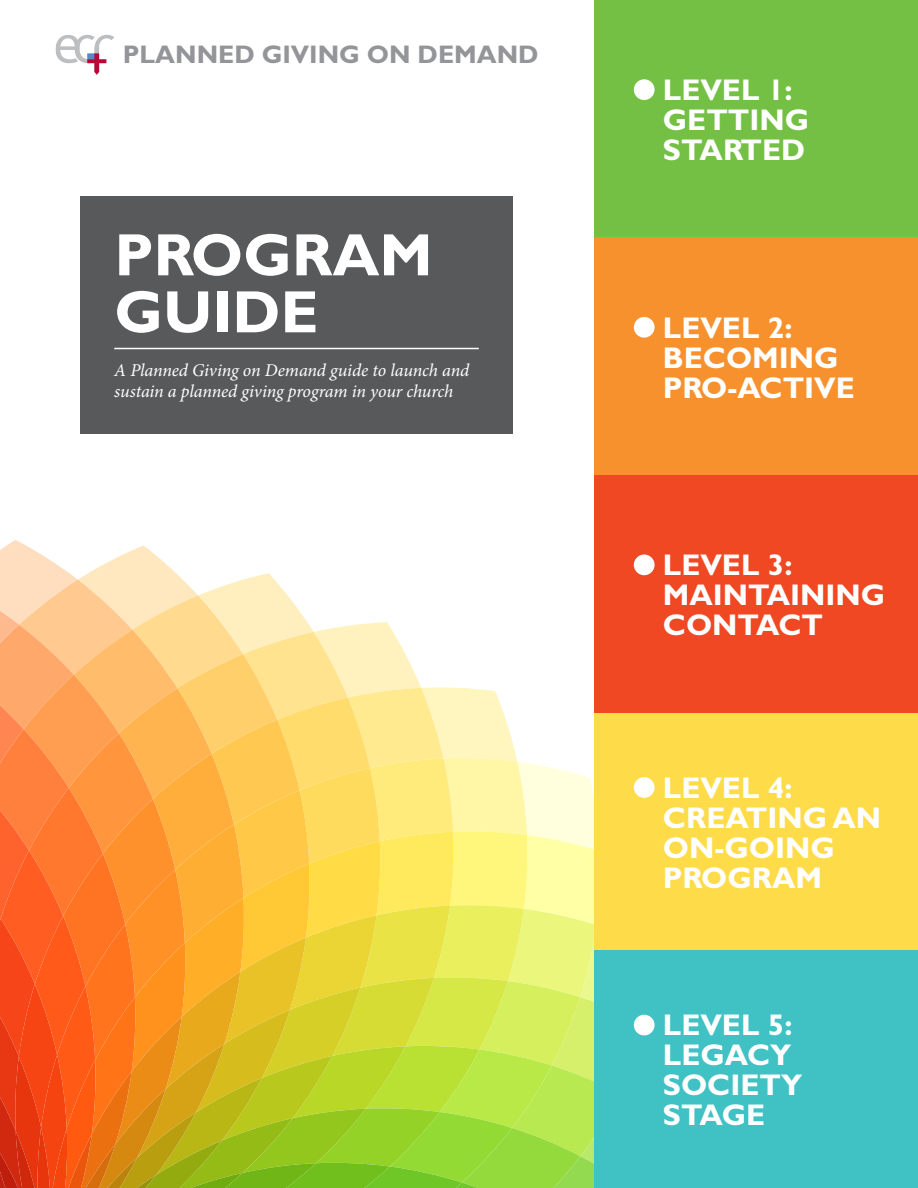
<style>
.page{position:relative;width:918px;height:1188px;background:#fff}
.page>*{position:absolute;margin:0;border:0;box-sizing:border-box;transform-origin:0 0}
.t1{font:700 60px/57px "Gill Sans";color:#fff}
.t2{font:700 30px/30px "Gill Sans";color:#fff}
.t3{font:700 25.5px "Gill Sans";color:#939598}
.t4{font:italic 18px/21.6px "Minion Pro";letter-spacing:-.01em;color:#fff}
</style>
<div class="page">
<svg style="left:0;top:540px;width:594px;height:648px;background:#ecc869"></svg>
<div style="left:594px;top:0;width:324px;height:238px;background:#74c044"></div>
<div style="left:594px;top:238px;width:324px;height:237px;background:#f7912e"></div>
<div style="left:594px;top:475px;width:324px;height:238px;background:#ef4823"></div>
<div style="left:594px;top:713px;width:324px;height:237px;background:#fedb48"></div>
<div style="left:594px;top:950px;width:324px;height:238px;background:#40c1c4"></div>
<div style="left:634px;top:79px;width:21px;height:21px;background:#fff;border-radius:50%"></div>
<div style="left:634px;top:317px;width:21px;height:21px;background:#fff;border-radius:50%"></div>
<div style="left:634px;top:555px;width:21px;height:20px;background:#fff;border-radius:50%"></div>
<div style="left:634px;top:777px;width:21px;height:21px;background:#fff;border-radius:50%"></div>
<div style="left:634px;top:1015px;width:21px;height:20px;background:#fff;border-radius:50%"></div>
<div style="left:81px;top:197px;width:432px;height:237px;background:#58595b"></div>
<hr style="left:114px;top:348px;width:365px;height:1px;background:#fff">
<svg style="left:56px;top:35px;width:58px;height:40px"></svg>
<p class="t3" style="left:123px;top:39px;width:417px">PLANNED GIVING ON DEMAND</p>
<h1 class="t1" style="left:114px;top:226px;width:320px">PROGRAM<br>GUIDE</h1>
<p class="t4" style="left:114px;top:359px;width:357px">A Planned Giving on Demand guide to launch and sustain a planned giving program in your church</p>
<p class="t2" style="left:663px;top:75px;width:148px">LEVEL 1:<br>GETTING<br>STARTED</p>
<p class="t2" style="left:663px;top:312px;width:193px">LEVEL 2:<br>BECOMING<br>PRO-ACTIVE</p>
<p class="t2" style="left:663px;top:550px;width:224px">LEVEL 3:<br>MAINTAINING<br>CONTACT</p>
<p class="t2" style="left:663px;top:773px;width:220px">LEVEL 4:<br>CREATING AN<br>ON-GOING<br>PROGRAM</p>
<p class="t2" style="left:663px;top:1010px;width:141px">LEVEL 5:<br>LEGACY<br>SOCIETY<br>STAGE</p>
</div>
